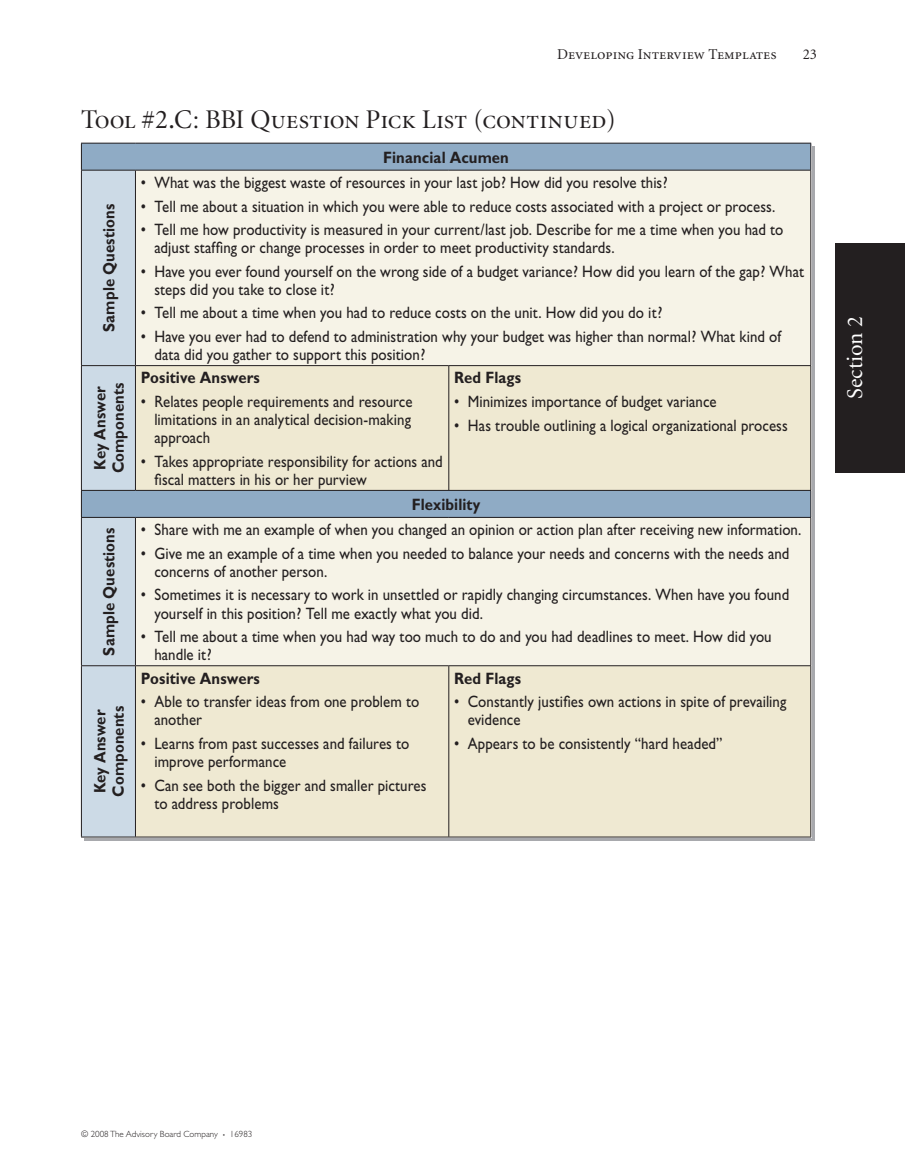
<style>
.page{position:relative;width:905px;height:1175px;background:#fff}
.page>*{position:absolute;margin:0;border:0;box-sizing:border-box;transform-origin:0 0}
.t1{font:27px "Minion Display Regular SC";letter-spacing:-.005em;color:#231f20}
.t2{font:22.5px "Minion";letter-spacing:.005em;color:#fff}
.t3{font:16.5px/18.1px "Gill Sans";color:#231f20;scale:.9 1}
.t4{font:700 16.5px/18.1px "Gill Sans";letter-spacing:.005em;color:#231f20;scale:.9 1}
.t5{font:15px "Minion Regular SC";color:#231f20}
.t6{font:15px "Minion";color:#231f20}
.t7{font:300 9px "Gill Sans";color:#231f20}
.s1{font-family:"Minion"}
.s2{font-size:6px}
</style>
<div class="page">
<div style="left:835px;top:243px;width:69px;height:229px;background:#231f20"></div>
<div style="left:81px;top:143px;width:729px;height:27px;background:#8fabc5"></div>
<div style="left:136px;top:171px;width:674px;height:494px;background:#f6f3e7"></div>
<div style="left:136px;top:366px;width:674px;height:124px;background:#efe9d2"></div>
<div style="left:81px;top:490px;width:729px;height:27px;background:#8fabc5"></div>
<div style="left:136px;top:666px;width:674px;height:170px;background:#efe9d2"></div>
<hr style="left:135px;top:143px;width:676px;height:1px;background:#231f20">
<svg style="left:810px;top:143px;width:1px;height:27px"></svg>
<hr style="left:135px;top:170px;width:314px;height:1px;background:#231f20">
<hr style="left:135px;top:170px;width:1px;height:195px;background:#231f20">
<hr style="left:449px;top:170px;width:362px;height:1px;background:#231f20">
<hr style="left:810px;top:170px;width:1px;height:195px;background:#231f20">
<hr style="left:135px;top:365px;width:314px;height:1px;background:#231f20">
<hr style="left:135px;top:366px;width:1px;height:124px;background:#231f20">
<hr style="left:449px;top:365px;width:362px;height:1px;background:#231f20">
<hr style="left:448px;top:366px;width:1px;height:124px;background:#231f20">
<hr style="left:810px;top:366px;width:1px;height:124px;background:#231f20">
<svg style="left:81px;top:143px;width:54px;height:693px;background:#b9c6d2"></svg>
<hr style="left:135px;top:490px;width:676px;height:1px;background:#231f20">
<svg style="left:810px;top:491px;width:1px;height:26px"></svg>
<hr style="left:81px;top:517px;width:54px;height:1px;background:#231f20">
<hr style="left:81px;top:518px;width:1px;height:147px;background:#231f20">
<hr style="left:135px;top:517px;width:314px;height:1px;background:#231f20">
<hr style="left:135px;top:518px;width:1px;height:147px;background:#231f20">
<hr style="left:449px;top:517px;width:362px;height:1px;background:#231f20">
<hr style="left:810px;top:518px;width:1px;height:147px;background:#231f20">
<hr style="left:81px;top:665px;width:54px;height:1px;background:#231f20">
<hr style="left:81px;top:666px;width:1px;height:170px;background:#231f20">
<hr style="left:135px;top:665px;width:314px;height:1px;background:#231f20">
<hr style="left:135px;top:666px;width:1px;height:170px;background:#231f20">
<hr style="left:449px;top:665px;width:362px;height:1px;background:#231f20">
<hr style="left:448px;top:666px;width:1px;height:170px;background:#231f20">
<hr style="left:810px;top:666px;width:1px;height:170px;background:#231f20">
<hr style="left:81px;top:836px;width:730px;height:1px;background:#231f20">
<p class="t5" style="left:557px;top:45px;width:221px">Developing Interview Templates</p>
<p class="t6" style="left:802px;top:48px;width:16px">23</p>
<h1 class="t1" style="left:81px;top:103px;width:536px">Tool #<span class="s1">2.C</span>: BBI Question Pick List (continued)</h1>
<p class="t4" style="left:102px;top:332px;width:144px;rotate:-90deg">Sample Questions</p>
<p class="t4" style="left:92px;top:473px;width:102px;rotate:-90deg">Key Answer<br>Components</p>
<p class="t4" style="left:383px;top:150px;width:141px">Financial Acumen</p>
<p class="t3" style="left:141px;top:175px;width:587px">• What was the biggest waste of resources in your last job? How did you resolve this?</p>
<p class="t3" style="left:141px;top:199px;width:706px">• Tell me about a situation in which you were able to reduce costs associated with a project or process.</p>
<p class="t3" style="left:154px;top:222px;width:700px;text-indent:-13px">• Tell me how productivity is measured in your current/last job. Describe for me a time when you had to adjust staffing or change processes in order to meet productivity standards.</p>
<p class="t3" style="left:154px;top:264px;width:723px;text-indent:-13px">• Have you ever found yourself on the wrong side of a budget variance? How did you learn of the gap? What steps did you take to close it?</p>
<p class="t3" style="left:141px;top:306px;width:581px">• Tell me about a time when you had to reduce costs on the unit. How did you do it?</p>
<p class="t3" style="left:154px;top:329px;width:698px;text-indent:-13px">• Have you ever had to defend to administration why your budget was higher than normal? What kind of data did you gather to support this position?</p>
<p class="t4" style="left:141px;top:370px;width:134px">Positive Answers</p>
<p class="t3" style="left:154px;top:394px;width:288px;text-align:justify;text-indent:-13px">• Relates people requirements and resource limitations in an analytical decision-making approach</p>
<p class="t3" style="left:154px;top:454px;width:322px;text-indent:-13px">• Takes appropriate responsibility for actions and fiscal matters in his or her purview</p>
<p class="t4" style="left:454px;top:370px;width:76px">Red Flags</p>
<p class="t3" style="left:454px;top:394px;width:293px">• Minimizes importance of budget variance</p>
<p class="t3" style="left:454px;top:418px;width:372px">• Has trouble outlining a logical organizational process</p>
<p class="t4" style="left:411px;top:497px;width:78px">Flexibility</p>
<p class="t4" style="left:102px;top:655px;width:144px;rotate:-90deg">Sample Questions</p>
<p class="t3" style="left:141px;top:522px;width:735px">• Share with me an example of when you changed an opinion or action plan after receiving new information.</p>
<p class="t3" style="left:154px;top:546px;width:707px;text-indent:-13px">• Give me an example of a time when you needed to balance your needs and concerns with the needs and concerns of another person.</p>
<p class="t3" style="left:154px;top:587px;width:707px;text-indent:-13px">• Sometimes it is necessary to work in unsettled or rapidly changing circumstances. When have you found yourself in this position? Tell me exactly what you did.</p>
<p class="t3" style="left:154px;top:629px;width:687px;text-indent:-13px">• Tell me about a time when you had way too much to do and you had deadlines to meet. How did you handle it?</p>
<p class="t4" style="left:92px;top:796px;width:102px;rotate:-90deg">Key Answer<br>Components</p>
<p class="t4" style="left:141px;top:670px;width:134px">Positive Answers</p>
<p class="t3" style="left:154px;top:694px;width:296px;text-indent:-13px">• Able to transfer ideas from one problem to another</p>
<p class="t3" style="left:154px;top:736px;width:285px;text-indent:-13px">• Learns from past successes and failures to improve performance</p>
<p class="t3" style="left:154px;top:777px;width:304px;text-indent:-13px">• Can see both the bigger and smaller pictures to address problems</p>
<p class="t4" style="left:454px;top:670px;width:76px">Red Flags</p>
<p class="t3" style="left:467px;top:694px;width:355px;text-indent:-13px">• Constantly justifies own actions in spite of prevailing evidence</p>
<p class="t3" style="left:454px;top:736px;width:300px">• Appears to be consistently “hard headed”</p>
<h2 class="t2" style="left:845px;top:399px;width:84px;rotate:-90deg">Section 2</h2>
<p class="t7" style="left:81px;top:1131px;width:173px">© 2008 The Advisory Board Company <span class="s2">•</span> 16983</p>
</div>
